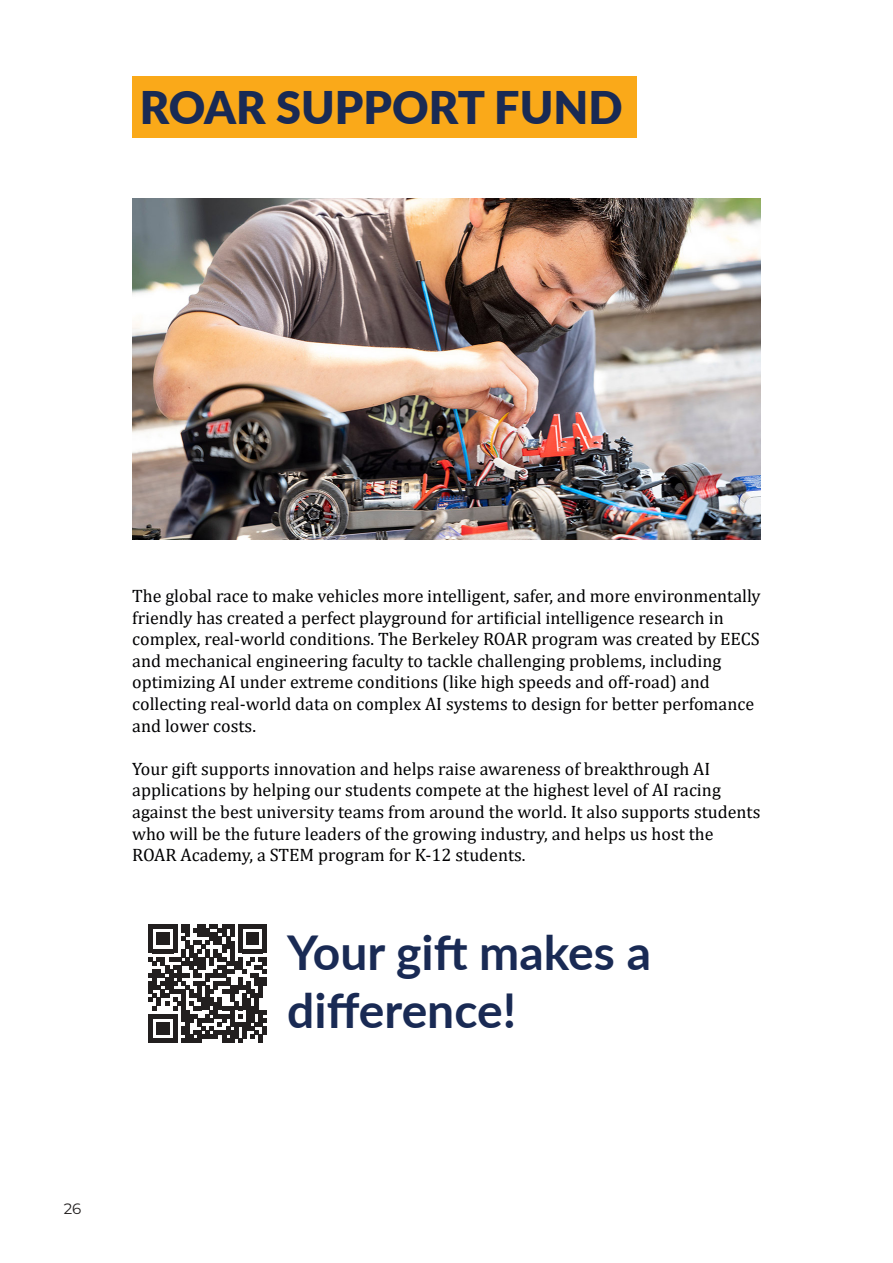
<style>
.page{position:relative;width:893px;height:1263px;background:#fff}
.page>*{position:absolute;margin:0;border:0;box-sizing:border-box;transform-origin:0 0}
.t1{font:700 48px/57.6px "Lato";color:#192a54}
.t2{font:900 45px "Lato";color:#192a54}
.t3{font:18px/21.6px "Cambria";color:#010102}
.t4{font:15px "Montserrat";color:#221f1f}
</style>
<div class="page">
<div style="left:132px;top:77px;width:505px;height:61px;background:#faa919"></div>
<svg style="left:149px;top:924px;width:118px;height:118px"></svg>
<img style="left:132px;top:199px;width:629px;height:340px">
<h2 class="t2" style="left:140px;top:90px;width:484px">ROAR SUPPORT FUND</h2>
<p class="t3" style="left:132px;top:586px;width:630px">The global race to make vehicles more intelligent, safer, and more environmentally friendly has created a perfect playground for artificial intelligence research in complex, real-world conditions. The Berkeley ROAR program was created by EECS and mechanical engineering faculty to tackle challenging problems, including optimizing AI under extreme conditions (like high speeds and off-road) and collecting real-world data on complex AI systems to design for better perfomance and lower costs.</p>
<p class="t3" style="left:132px;top:759px;width:630px">Your gift supports innovation and helps raise awareness of breakthrough AI applications by helping our students compete at the highest level of AI racing against the best university teams from around the world. It also supports students who will be the future leaders of the growing industry, and helps us host the ROAR Academy, a STEM program for K-12 students.</p>
<h1 class="t1" style="left:287px;top:921px;width:365px">Your gi昀琀 makes a di昀昀erence!</h1>
<p class="t4" style="left:64px;top:1200px;width:19px">26</p>
</div>
